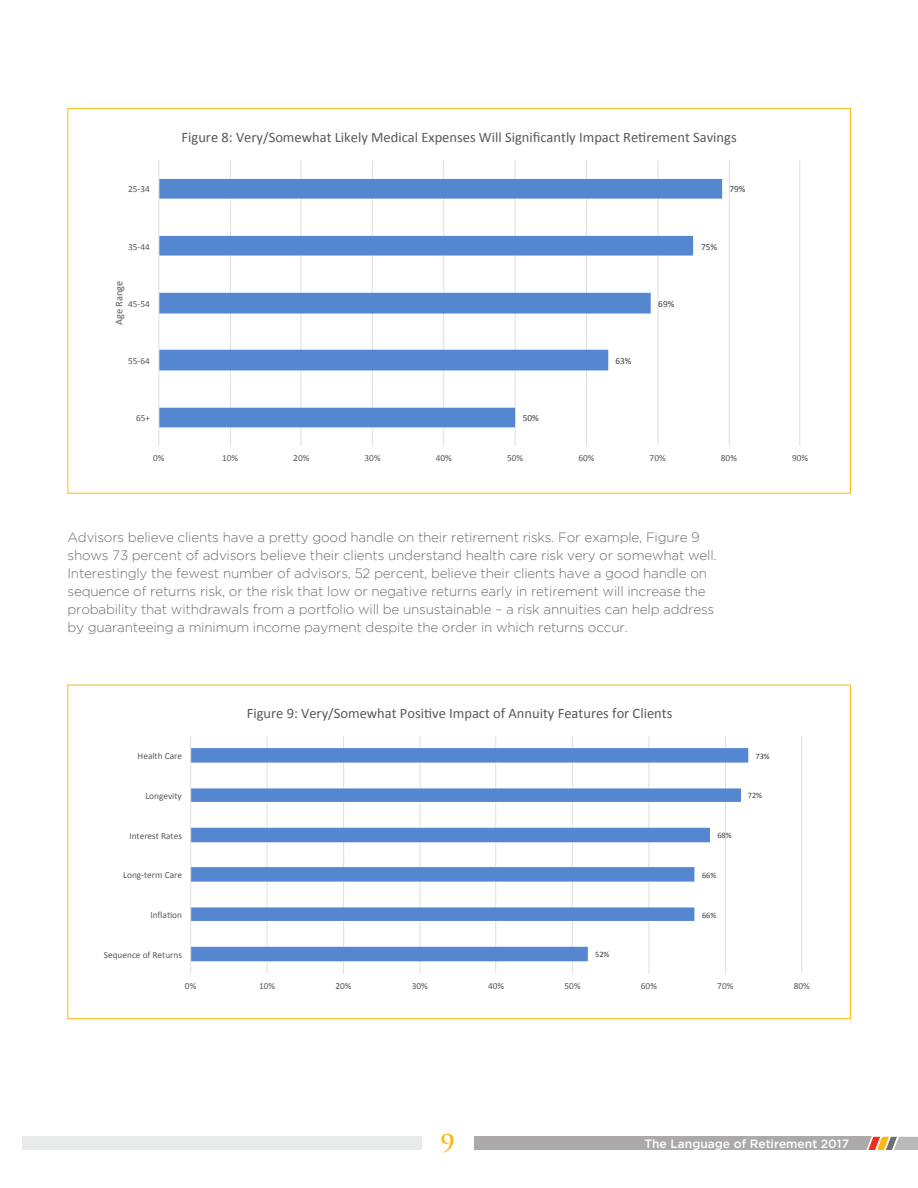
<style>
.page{position:relative;width:918px;height:1188px;background:#fff}
.page>*{position:absolute;margin:0;border:0;box-sizing:border-box;transform-origin:0 0}
.t1{font:700 24px "Trajan Pro";color:#fcb814}
.t2{font:14.55px "Calibri";color:#595959}
.body{font:300 13.5px/18px "Gotham";letter-spacing:-.015em;color:#6d6e71}
.t3{font:500 12px "Gotham";color:#fff}
.t4{font:10.35px "Calibri";color:#595959}
.t5{font:9.3px "Calibri";color:#595959}
.t6{font:9.3px "Calibri";color:#404040}
.t7{font:8.25px "Calibri";color:#404040}
</style>
<div class="page">
<div style="left:474px;top:1137px;width:400px;height:13px;background:#aba9aa"></div>
<div style="left:22px;top:1137px;width:400px;height:13px;background:#e9eaea"></div>
<svg style="left:865px;top:1136px;width:53px;height:14px"></svg>
<svg style="left:158px;top:160px;width:642px;height:286px"></svg>
<svg style="left:190px;top:735px;width:612px;height:239px"></svg>
<p class="t2" style="left:182px;top:128px;width:557px">Figure 8: Very/Somewhat Likely Medical Expenses Will Significantly Impact RePrement Savings</p>
<p class="t5" style="left:128px;top:183px;width:23px">25-34</p>
<p class="t6" style="left:730px;top:183px;width:18px">79%</p>
<p class="t5" style="left:128px;top:241px;width:23px">35-44</p>
<p class="t6" style="left:701px;top:241px;width:18px">75%</p>
<p class="t4" style="left:112px;top:325px;width:46px;rotate:-90deg">Age Range</p>
<p class="t5" style="left:128px;top:298px;width:23px">45-54</p>
<p class="t6" style="left:658px;top:298px;width:18px">69%</p>
<p class="t5" style="left:128px;top:355px;width:23px">55-64</p>
<p class="t6" style="left:616px;top:355px;width:18px">63%</p>
<p class="t5" style="left:136px;top:412px;width:16px">65+</p>
<p class="t6" style="left:523px;top:412px;width:18px">50%</p>
<p class="t5" style="left:153px;top:452px;width:13px">0%</p>
<p class="t5" style="left:222px;top:452px;width:18px">10%</p>
<p class="t5" style="left:293px;top:452px;width:18px">20%</p>
<p class="t5" style="left:365px;top:452px;width:18px">30%</p>
<p class="t5" style="left:436px;top:452px;width:18px">40%</p>
<p class="t5" style="left:507px;top:452px;width:18px">50%</p>
<p class="t5" style="left:578px;top:452px;width:18px">60%</p>
<p class="t5" style="left:650px;top:452px;width:18px">70%</p>
<p class="t5" style="left:721px;top:452px;width:18px">80%</p>
<p class="t5" style="left:792px;top:452px;width:18px">90%</p>
<p class="body" style="left:68px;top:528px;width:651px">Advisors believe clients have a pretty good handle on their retirement risks. For example, Figure 9 shows 73 percent of advisors believe their clients understand health care risk very or somewhat well.<br>Interestingly the fewest number of advisors, 52 percent, believe their clients have a good handle on sequence of returns risk, or the risk that low or negative returns early in retirement will increase the probability that withdrawals from a portfolio will be unsustainable – a risk annuities can help address by guaranteeing a minimum income payment despite the order in which returns occur.</p>
<p class="t5" style="left:138px;top:750px;width:46px">Health Care</p>
<p class="t5" style="left:145px;top:790px;width:38px">Longevity</p>
<p class="t5" style="left:129px;top:830px;width:54px">Interest Rates</p>
<p class="t5" style="left:123px;top:869px;width:60px">Long-term Care</p>
<p class="t5" style="left:150px;top:909px;width:33px">InflaAon</p>
<p class="t5" style="left:104px;top:949px;width:80px">Sequence of Returns</p>
<p class="t2" style="left:247px;top:704px;width:427px">Figure 9: Very/Somewhat PosiAve Impact of Annuity Features for Clients</p>
<p class="t7" style="left:595px;top:949px;width:16px">52%</p>
<p class="t7" style="left:717px;top:830px;width:16px">68%</p>
<p class="t7" style="left:702px;top:870px;width:16px">66%</p>
<p class="t7" style="left:702px;top:910px;width:16px">66%</p>
<p class="t7" style="left:756px;top:751px;width:16px">73%</p>
<p class="t7" style="left:748px;top:790px;width:16px">72%</p>
<p class="t5" style="left:185px;top:980px;width:13px">0%</p>
<p class="t5" style="left:259px;top:980px;width:18px">10%</p>
<p class="t5" style="left:335px;top:980px;width:18px">20%</p>
<p class="t5" style="left:412px;top:980px;width:18px">30%</p>
<p class="t5" style="left:488px;top:980px;width:18px">40%</p>
<p class="t5" style="left:565px;top:980px;width:18px">50%</p>
<p class="t5" style="left:641px;top:980px;width:18px">60%</p>
<p class="t5" style="left:717px;top:980px;width:18px">70%</p>
<p class="t5" style="left:794px;top:980px;width:18px">80%</p>
<h1 class="t1" style="left:440px;top:1129px;width:16px">9</h1>
<p class="t3" style="left:644px;top:1137px;width:206px">The Language of Retirement 2017</p>
</div>
